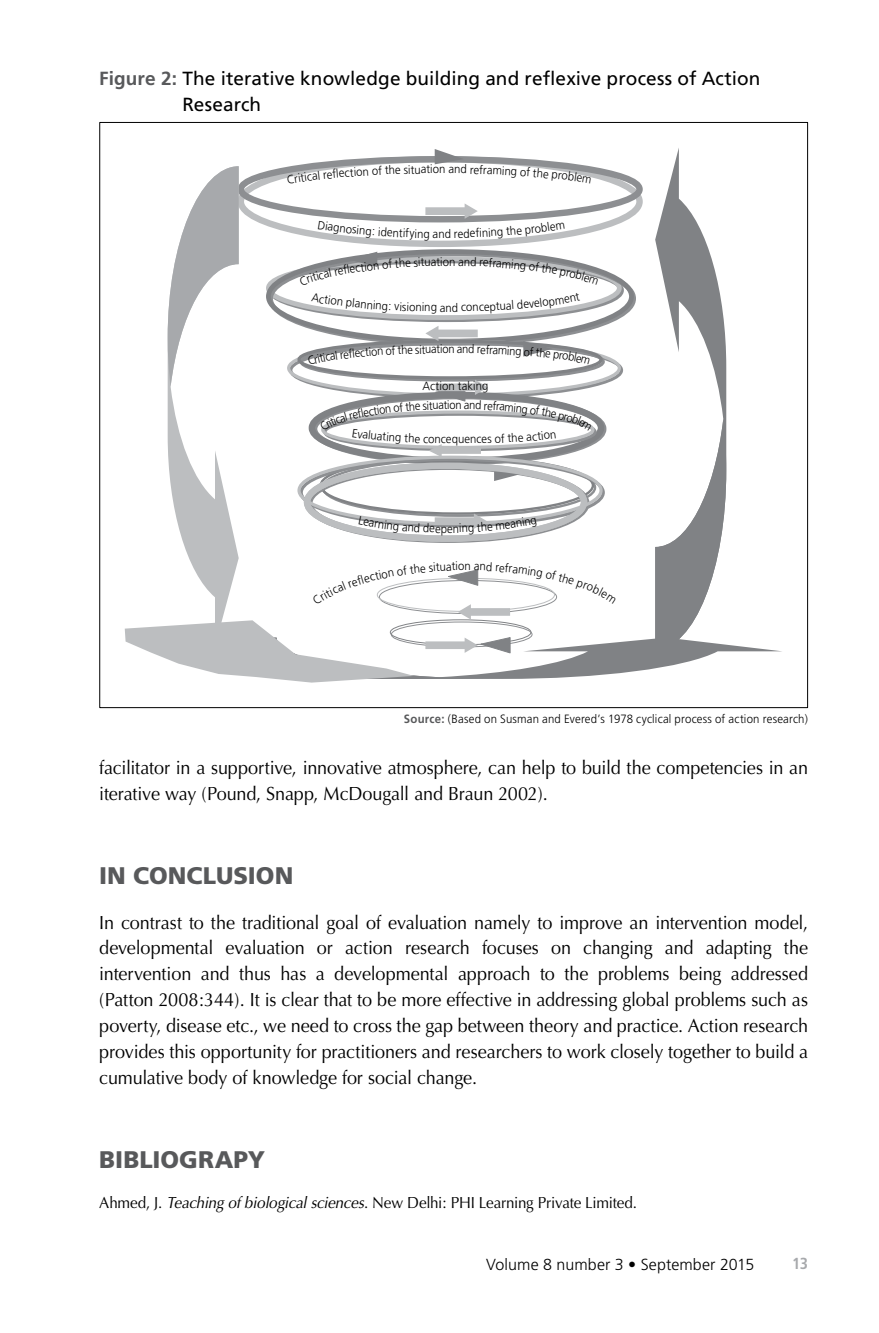
<style>
.page{position:relative;width:879px;height:1333px;background:#fff}
.page>*{position:absolute;margin:0;border:0;box-sizing:border-box;transform-origin:0 0}
.t1{font:900 24px "Frutiger";color:#58595b}
.t2{font:19px/25.8px "Optima";letter-spacing:-.01em;color:#000;scale:.95 1}
.t3{font:19px/25.6px "Frutiger";letter-spacing:.005em;color:#000}
.t4{font:16px "Optima";letter-spacing:-.015em;color:#000;scale:.95 1}
.t5{font:300 16px "Frutiger";letter-spacing:.005em;color:#000}
.t6{font:700 condensed 16px "Frutiger";color:#a7a9ac}
.t7{font:300 12px "Frutiger";letter-spacing:.015em;color:#000;scale:.95 1}
.t8{font:300 12px "Frutiger";letter-spacing:.015em;color:#000;scale:.93 1}
.s1{font-weight:700;color:#58595b}
.s2{font-style:italic}
</style>
<div class="page">
<svg style="left:125px;top:148px;width:657px;height:534px"></svg>
<p class="t3" style="left:182px;top:65px;width:579px;text-indent:-83px"><span class="s1">Figure 2:</span> The iterative knowledge building and reflexive process of Action<br>Research</p>
<p class="t7" style="left:349px;top:166px;width:22px;rotate:-4deg">tion</p>
<p class="t7" style="left:403px;top:163px;width:29px;rotate:-1deg">situat</p>
<p class="t7" style="left:430px;top:162px;width:18px">ion</p>
<p class="t7" style="left:449px;top:162px;width:28px;rotate:1deg">and r</p>
<p class="t7" style="left:474px;top:163px;width:21px;rotate:2deg">efra</p>
<p class="t7" style="left:399px;top:226px;width:18px;rotate:2deg">tify</p>
<p class="t7" style="left:433px;top:227px;width:21px">and</p>
<p class="t7" style="left:443px;top:255px;width:15px">on</p>
<p class="t7" style="left:400px;top:300px;width:18px;rotate:2deg">isio</p>
<p class="t7" style="left:416px;top:300px;width:24px;rotate:1deg">ning</p>
<p class="t7" style="left:440px;top:300px;width:14px">an</p>
<p class="t8" style="left:397px;top:343px;width:25px;rotate:-2deg">the s</p>
<p class="t8" style="left:419px;top:342px;width:24px;rotate:-1deg">ituat</p>
<p class="t8" style="left:440px;top:342px;width:26px">ion a</p>
<p class="t8" style="left:481px;top:342px;width:21px;rotate:2deg">efra</p>
<p class="t8" style="left:498px;top:343px;width:27px;rotate:3deg">ming</p>
<p class="t7" style="left:430px;top:379px;width:21px;rotate:1deg">ctio</p>
<p class="t7" style="left:448px;top:379px;width:15px">n t</p>
<p class="t7" style="left:461px;top:379px;width:23px;rotate:-1deg">akin</p>
<p class="t8" style="left:449px;top:398px;width:15px">on</p>
<p class="t7" style="left:446px;top:432px;width:27px">eque</p>
<p class="t7" style="left:441px;top:521px;width:8px">p</p>
<p class="t7" style="left:464px;top:559px;width:8px">n</p>
<p class="t7" style="left:404px;top:712px;width:427px"><span class="s1">Source:</span> (Based on Susman and Evered’s 1978 cyclical process of action research)</p>
<p class="t2" style="left:99px;top:755px;width:748px">facilitator in a supportive, innovative atmosphere, can help to build the competencies in an iterative way (Pound, Snapp, McDougall and Braun 2002).</p>
<p class="t1" style="left:99px;top:861px;width:196px">IN CONCLUSION</p>
<p class="t2" style="left:99px;top:909px;width:748px;text-align:justify">In contrast to the traditional goal of evaluation namely to improve an intervention model, developmental evaluation or action research focuses on changing and adapting the intervention and thus has a developmental approach to the problems being addressed (Patton 2008:344). It is clear that to be more effective in addressing global problems such as poverty, disease etc., we need to cross the gap between theory and practice. Action research provides this opportunity for practitioners and researchers to work closely together to build a cumulative body of knowledge for social change.</p>
<p class="t1" style="left:99px;top:1144px;width:167px">BIBLIOGRAPY</p>
<p class="t4" style="left:99px;top:1193px;width:567px">Ahmed, J. <span class="s2">Teaching of biological sciences</span>. New Delhi: PHI Learning Private Limited.</p>
<p class="t5" style="left:486px;top:1255px;width:269px">Volume 8 number 3 • September 2015</p>
<p class="t6" style="left:792px;top:1254px;width:17px">13</p>
</div>
